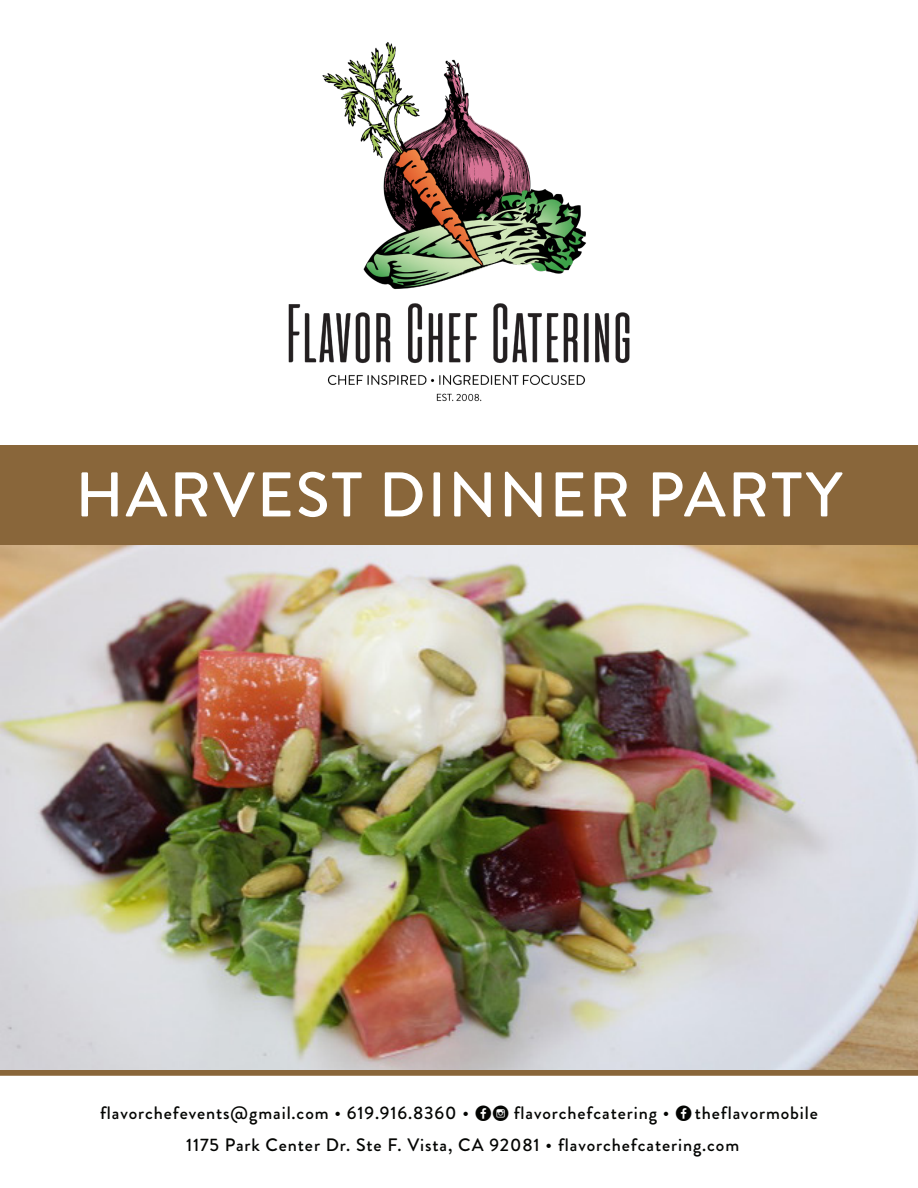
<style>
.page{position:relative;width:918px;height:1188px;background:#fff}
.page>*{position:absolute;margin:0;border:0;box-sizing:border-box;transform-origin:0 0}
.Menu_Item{font:500 63px "Brandon Grotesque";letter-spacing:.03em;color:#fff}
.Package{font:22.5px "Social Shapes";color:#040503}
.Package-2{font:500 18px "Brandon Grotesque";letter-spacing:.05em;color:#040503}
</style>
<div class="page">
<div style="left:0;top:446px;width:918px;height:100px;background:#89663a"></div>
<img style="left:288px;top:42px;width:342px;height:360px">
<div style="left:0;top:1070px;width:918px;height:6px;background:#89663a"></div>
<img style="left:0;top:546px;width:918px;height:524px">
<p class="Menu_Item" style="left:75px;top:451px;width:768px">HARVEST DINNER PARTY</p>
<p class="Package" style="left:475px;top:1100px;width:35px">!$</p>
<p class="Package" style="left:675px;top:1100px;width:18px">!</p>
<p class="Package-2" style="left:186px;top:1133px;width:555px">1175 Park Center Dr. Ste F. Vista, CA 92081 • flavorchefcatering.com</p>
<p class="Package-2" style="left:100px;top:1100px;width:371px">flavorchefevents@gmail.com • 619.916.8360 •</p>
<p class="Package-2" style="left:514px;top:1100px;width:157px">flavorchefcatering •</p>
<p class="Package-2" style="left:695px;top:1100px;width:125px">theflavormobile</p>
</div>
